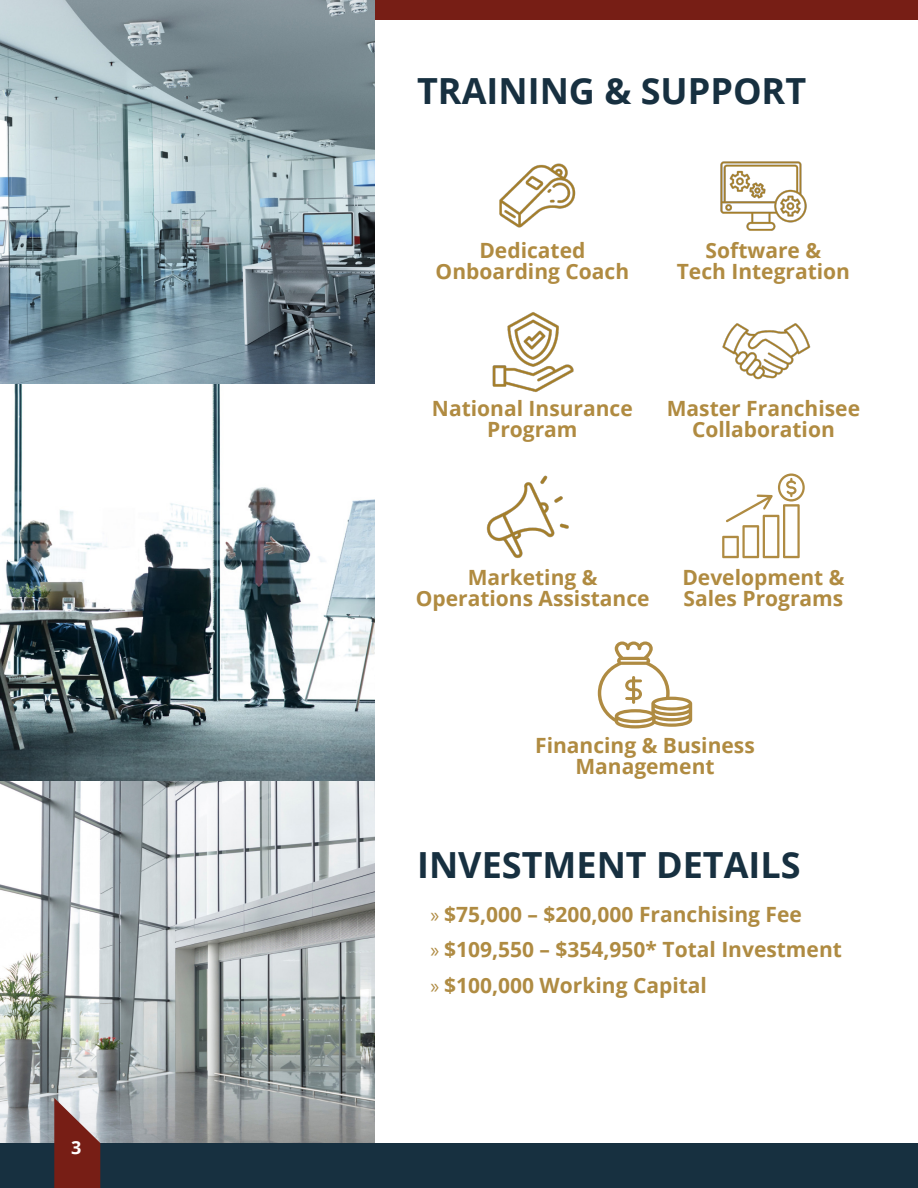
<style>
.page{position:relative;width:918px;height:1188px;background:#fff}
.page>*{position:absolute;margin:0;border:0;box-sizing:border-box;transform-origin:0 0}
.t1{font:700 36px "Open Sans";color:#173040}
.t2{font:700 21px/21px "Open Sans";color:#b08b41;text-align:center}
.t3{font:700 21px "Open Sans";color:#af8b42}
.t4{font:700 18px "Open Sans";color:#fff}
.s1{font-family:"Myriad Pro";font-weight:400}
</style>
<div class="page">
<div style="left:0;top:0;width:918px;height:19px;background:#771e15"></div>
<img style="left:0;top:383px;width:374px;height:399px">
<svg style="left:0;top:0;width:374px;height:383px;background:#889da5"></svg>
<img style="left:0;top:782px;width:374px;height:362px">
<div style="left:0;top:1144px;width:918px;height:44px;background:#173040"></div>
<svg style="left:54px;top:1098px;width:46px;height:90px;background:#914f49"></svg>
<img style="left:499px;top:163px;width:77px;height:65px">
<img style="left:486px;top:475px;width:83px;height:83px">
<img style="left:723px;top:323px;width:88px;height:57px">
<img style="left:492px;top:312px;width:82px;height:80px">
<img style="left:720px;top:161px;width:87px;height:70px">
<svg style="left:722px;top:473px;width:83px;height:85px"></svg>
<svg style="left:598px;top:641px;width:94px;height:87px"></svg>
<p class="t4" style="left:71px;top:1135px;width:12px">3</p>
<p class="t1" style="left:417px;top:66px;width:391px">TRAINING &amp; SUPPORT</p>
<p class="t2" style="left:436px;top:240px;width:195px">Dedicated<br>Onboarding Coach</p>
<p class="t2" style="left:706px;top:240px;width:117px">Software &amp;</p>
<p class="t2" style="left:677px;top:261px;width:175px">Tech Integration</p>
<p class="t2" style="left:432px;top:398px;width:202px">National Insurance<br>Program</p>
<p class="t2" style="left:667px;top:397px;width:195px">Master Franchisee<br>Collaboration</p>
<p class="t2" style="left:416px;top:567px;width:235px">Marketing &amp;<br>Operations Assistance</p>
<p class="t2" style="left:682px;top:566px;width:164px">Development &amp;</p>
<p class="t2" style="left:684px;top:587px;width:161px">Sales Programs</p>
<p class="t2" style="left:535px;top:734px;width:221px">Financing &amp; Business<br>Management</p>
<p class="t1" style="left:417px;top:840px;width:385px">INVESTMENT DETAILS</p>
<p class="t3" style="left:431px;top:900px;width:373px"><span class="s1">»</span> $75,000 – $200,000 Franchising Fee</p>
<p class="t3" style="left:431px;top:935px;width:413px"><span class="s1">»</span> $109,550 – $354,950* Total Investment</p>
<p class="t3" style="left:431px;top:970px;width:278px"><span class="s1">»</span> $100,000 Working Capital</p>
</div>
